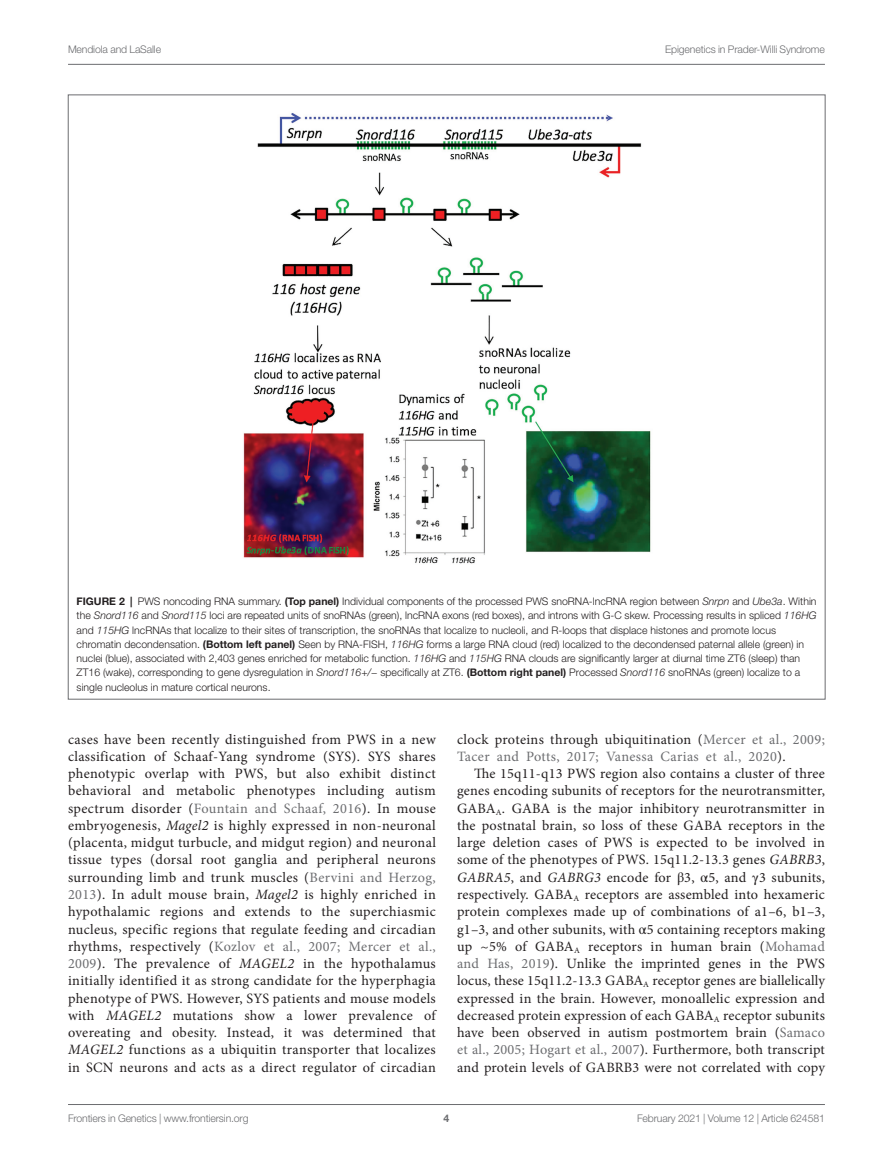
<style>
.page{position:relative;width:893px;height:1170px;background:#fff}
.page>*{position:absolute;margin:0;border:0;box-sizing:border-box;transform-origin:0 0}
.TEXT{font:14.25px/17.2px "Minion Pro";letter-spacing:.015em;color:#231f20;text-align:justify}
.TEXT-2{font:14.25px/17.2px "Minion Pro";letter-spacing:.025em;color:#6c6d70}
.FIG_LEG{font:300 10.5px/14.2px "Helvetica Neue LT Std";color:#231f20}
.t1{font:300 10.5px "Helvetica Neue LT Std";letter-spacing:-.015em;color:#6c6d70}
.t2{font:700 10.5px "Helvetica Neue LT Std";color:#6c6d70}
.s1{font-weight:700}
.s2{font-style:italic}
.s3{color:#6c6d70}
.s4{color:#231f20}
.s5{font-family:"STIX General"}
</style>
<div class="page">
<hr style="left:68px;top:64px;width:757px;height:1px;background:#6c6d70">
<hr style="left:68px;top:1104px;width:757px;height:1px;background:#6c6d70">
<img style="left:243px;top:113px;width:408px;height:451px">
<p class="t1" style="left:68px;top:42px;width:95px">Mendiola and LaSalle</p>
<p class="t1" style="left:665px;top:42px;width:161px">Epigenetics in Prader-Willi Syndrome</p>
<p class="FIG_LEG" style="left:77px;top:594px;width:741px"><span class="s1">FIGURE 2 |</span> PWS noncoding RNA summary. <span class="s1">(Top panel)</span> Individual components of the processed PWS snoRNA-lncRNA region between <span class="s2">Snrpn</span> and <span class="s2">Ube3a</span>. Within the <span class="s2">Snord116</span> and <span class="s2">Snord115</span> loci are repeated units of snoRNAs (green), lncRNA exons (red boxes), and introns with G-C skew. Processing results in spliced <span class="s2">116HG </span>and <span class="s2">115HG</span> lncRNAs that localize to their sites of transcription, the snoRNAs that localize to nucleoli, and R-loops that displace histones and promote locus chromatin decondensation. <span class="s1">(Bottom left panel)</span> Seen by RNA-FISH, <span class="s2">116HG</span> forms a large RNA cloud (red) localized to the decondensed paternal allele (green) in nuclei (blue), associated with 2,403 genes enriched for metabolic function. <span class="s2">116HG</span> and <span class="s2">115HG</span> RNA clouds are significantly larger at diurnal time ZT6 (sleep) than ZT16 (wake), corresponding to gene dysregulation in <span class="s2">Snord116+/−</span> specifically at ZT6. <span class="s1">(Bottom right panel)</span> Processed <span class="s2">Snord116</span> snoRNAs (green) localize to a single nucleolus in mature cortical neurons.</p>
<p class="TEXT" style="left:68px;top:730px;width:369px">cases have been recently distinguished from PWS in a new classification of Schaaf-Yang syndrome (SYS). SYS shares phenotypic overlap with PWS, but also exhibit distinct behavioral and metabolic phenotypes including autism spectrum disorder (<span class="s3">Fountain and Schaaf, 2016</span>). In mouse embryogenesis, <span class="s2">Magel2</span> is highly expressed in non-neuronal (placenta, midgut turbucle, and midgut region) and neuronal tissue types (dorsal root ganglia and peripheral neurons surrounding limb and trunk muscles (<span class="s3">Bervini and Herzog, 2013</span>). In adult mouse brain, <span class="s2">Magel2</span> is highly enriched in hypothalamic regions and extends to the superchiasmic nucleus, specific regions that regulate feeding and circadian rhythms, respectively (<span class="s3">Kozlov et al., 2007; Mercer et al., 2009</span>). The prevalence of <span class="s2">MAGEL2</span> in the hypothalamus initially identified it as strong candidate for the hyperphagia phenotype of PWS. However, SYS patients and mouse models with <span class="s2">MAGEL2</span> mutations show a lower prevalence of overeating and obesity. Instead, it was determined that <span class="s2">MAGEL2</span> functions as a ubiquitin transporter that localizes in SCN neurons and acts as a direct regulator of circadian</p>
<p class="TEXT-2" style="left:457px;top:730px;width:369px"><span class="s4">clock proteins through ubiquitination (</span>Mercer et al., 2009;<br>Tacer and Potts, 2017; Vanessa Carias et al., 2020<span class="s4">).</span></p>
<p class="TEXT" style="left:457px;top:765px;width:369px;text-indent:17px">The 15q11-q13 PWS region also contains a cluster of three genes encoding subunits of receptors for the neurotransmitter, GABA<sub>A</sub>. GABA is the major inhibitory neurotransmitter in the postnatal brain, so loss of these GABA receptors in the large deletion cases of PWS is expected to be involved in some of the phenotypes of PWS. 15q11.2-13.3 genes <span class="s2">GABRB3</span>, <span class="s2">GABRA5</span>, and <span class="s2">GABRG3</span> encode for <span class="s5">β</span>3, <span class="s5">α</span>5, and <span class="s5">γ</span>3 subunits, respectively. GABA<sub>A</sub> receptors are assembled into hexameric protein complexes made up of combinations of a1–6, b1–3, g1–3, and other subunits, with <span class="s5">α</span>5 containing receptors making up ~5% of GABA<sub>A</sub> receptors in human brain (<span class="s3">Mohamad and Has, 2019</span>). Unlike the imprinted genes in the PWS locus, these 15q11.2-13.3 GABA<sub>A</sub> receptor genes are biallelically expressed in the brain. However, monoallelic expression and decreased protein expression of each GABA<sub>A</sub> receptor subunits have been observed in autism postmortem brain (<span class="s3">Samaco et al., 2005; Hogart et al., 2007</span>). Furthermore, both transcript and protein levels of GABRB3 were not correlated with copy</p>
<p class="t1" style="left:68px;top:1111px;width:182px">Frontiers in Genetics | www.frontiersin.org</p>
<p class="t2" style="left:444px;top:1111px;width:7px">4</p>
<p class="t1" style="left:637px;top:1111px;width:189px">February 2021 | Volume 12 | Article 624581</p>
</div>
